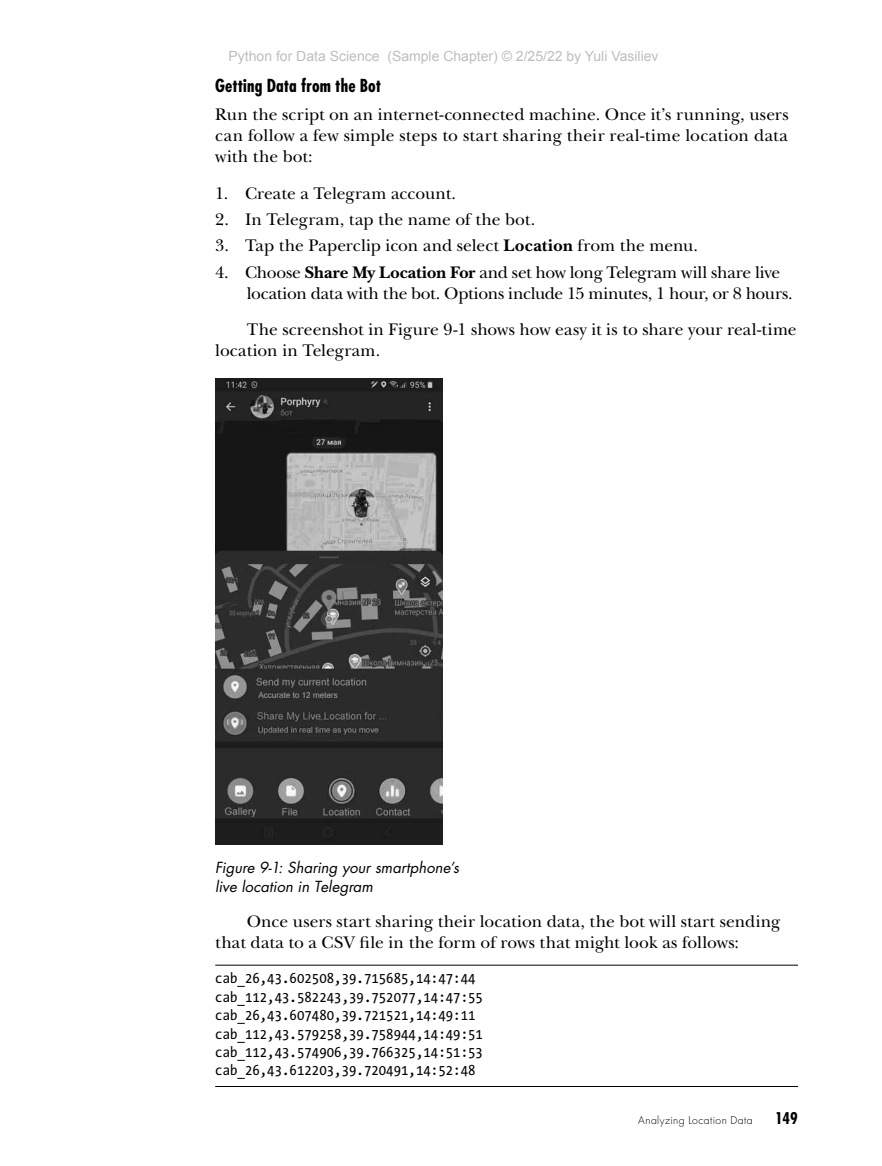
<style>
.page{position:relative;width:882px;height:1166px;background:#fff}
.page>*{position:absolute;margin:0;border:0;box-sizing:border-box;transform-origin:0 0}
.ListNumber{font:17.5px/21px "New Baskerville Std";letter-spacing:-.01em;color:#000}
.Body{font:17.5px/21px "New Baskerville Std";letter-spacing:.005em;color:#000}
.BodyFirst{font:17.5px/21px "New Baskerville Std";letter-spacing:.02em;color:#000;text-align:justify}
.HeadC{font:700 condensed 17.5px "Futura Std";letter-spacing:.005em;color:#000}
.t1{font:700 condensed 15.75px "Futura Std";color:#000}
.Root{font:14.88px/18.4px "The Sans Mono Cd W5";color:#000}
.CaptionLine{font:italic 14.88px/18.4px "Futura Std";letter-spacing:.005em;color:#000}
.t2{font:14px "Arial";color:#bcbec0}
.t3{font:300 10.5px "Futura Std";letter-spacing:.035em;color:#000}
.s1{font-weight:700}
</style>
<div class="page">
<hr style="left:215px;top:964px;width:583px;height:1px;background:#000">
<hr style="left:215px;top:1086px;width:583px;height:1px;background:#000">
<img style="left:215px;top:378px;width:227px;height:466px">
<p class="t2" style="left:229px;top:47px;width:432px">Python for Data Science (Sample Chapter) © 2/25/22 by Yuli Vasiliev</p>
<p class="HeadC" style="left:215px;top:75px;width:168px">Getting Data from the Bot</p>
<p class="BodyFirst" style="left:215px;top:104px;width:575px">Run the script on an internet-connected machine. Once it’s running, users can follow a few simple steps to start sharing their real-time location data with the bot:</p>
<p class="ListNumber" style="left:215px;top:183px;width:242px">1. Create a Telegram account.</p>
<p class="ListNumber" style="left:215px;top:209px;width:322px">2. In Telegram, tap the name of the bot.</p>
<p class="ListNumber" style="left:215px;top:235px;width:484px">3. Tap the Paperclip icon and select <span class="s1">Location</span> from the menu.</p>
<p class="ListNumber" style="left:247px;top:261px;width:548px;text-indent:-32px">4. Choose <span class="s1">Share My Location For</span> and set how long Telegram will share live location data with the bot. Options include 15 minutes, 1 hour, or 8 hours.</p>
<p class="Body" style="left:215px;top:319px;width:583px;text-indent:31px">The screenshot in Figure 9-1 shows how easy it is to share your real-time location in Telegram.</p>
<p class="CaptionLine" style="left:215px;top:859px;width:245px">Figure 9-1: Sharing your smartphone’s live location in Telegram</p>
<p class="Body" style="left:215px;top:910px;width:567px;text-indent:32px">Once users start sharing their location data, the bot will start sending that data to a CSV file in the form of rows that might look as follows:</p>
<p class="Root" style="left:215px;top:969px;width:269px">cab_26,43.602508,39.715685,14:47:44 cab_112,43.582243,39.752077,14:47:55 cab_26,43.607480,39.721521,14:49:11 cab_112,43.579258,39.758944,14:49:51 cab_112,43.574906,39.766325,14:51:53 cab_26,43.612203,39.720491,14:52:48</p>
<p class="t3" style="left:638px;top:1113px;width:116px">Analyzing Location Data</p>
<p class="t1" style="left:775px;top:1108px;width:24px">149</p>
</div>
